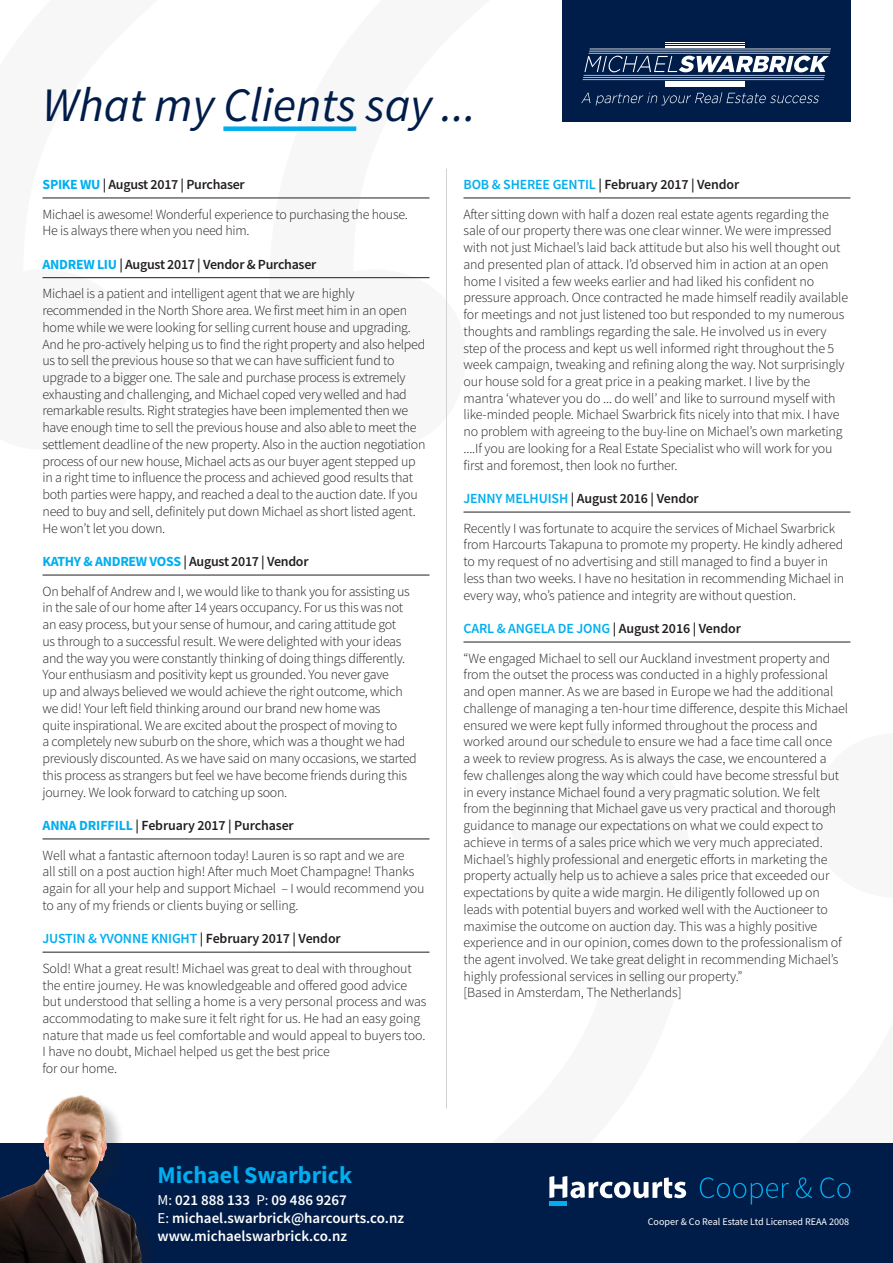
<style>
.page{position:relative;width:893px;height:1263px;background:#fff}
.page>*{position:absolute;margin:0;border:0;box-sizing:border-box;transform-origin:0 0}
.t1{font:italic 48px "Source Sans Pro";color:#001d49}
.t2{font:700 24px "Source Sans Pro";color:#00aeef}
.t3{font:600 15px "Source Sans Pro";color:#fff}
.t4{font:300 13.95px/16.8px "Source Sans Pro";letter-spacing:-.01em;color:#231f20}
.t5{font:600 13.95px "Source Sans Pro";letter-spacing:-.01em;color:#231f20}
.t6{font:10.05px "Source Sans Pro";color:#fff}
.s1{font-weight:700;color:#00aeef}
.s2{color:#00aeef}
.s3{font-weight:400}
</style>
<div class="page">
<div style="left:0;top:1144px;width:893px;height:119px;background:#001d49"></div>
<svg style="left:700px;top:1177px;width:89px;height:27px"></svg>
<svg style="left:796px;top:1177px;width:16px;height:21px"></svg>
<svg style="left:820px;top:1177px;width:30px;height:21px"></svg>
<svg style="left:549px;top:1176px;width:137px;height:22px"></svg>
<hr style="left:549px;top:1202px;width:18px;height:4px;background:#00aeef">
<div style="left:562px;top:0;width:288px;height:121px;background:#001d49"></div>
<svg style="left:584px;top:56px;width:245px;height:16px"></svg>
<hr style="left:589px;top:51px;width:241px;height:1px;background:#fff">
<hr style="left:590px;top:49px;width:241px;height:1px;background:#fff">
<hr style="left:665px;top:47px;width:80px;height:1px;background:#fff">
<hr style="left:665px;top:46px;width:80px;height:1px;background:#fff">
<hr style="left:665px;top:44px;width:80px;height:1px;background:#fff">
<hr style="left:665px;top:45px;width:80px;height:1px;background:#fff">
<hr style="left:665px;top:42px;width:80px;height:1px;background:#fff">
<hr style="left:665px;top:43px;width:80px;height:1px;background:#fff">
<hr style="left:584px;top:75px;width:241px;height:1px;background:#fff">
<hr style="left:583px;top:77px;width:241px;height:1px;background:#fff">
<hr style="left:665px;top:81px;width:80px;height:1px;background:#fff">
<hr style="left:665px;top:82px;width:80px;height:1px;background:#fff">
<hr style="left:665px;top:84px;width:80px;height:1px;background:#fff">
<hr style="left:665px;top:86px;width:80px;height:1px;background:#fff">
<hr style="left:589px;top:53px;width:241px;height:1px;background:#fff">
<hr style="left:582px;top:80px;width:242px;height:1px;background:#fff">
<hr style="left:583px;top:79px;width:241px;height:1px;background:#fff">
<svg style="left:581px;top:93px;width:9px;height:10px"></svg>
<svg style="left:596px;top:92px;width:223px;height:13px"></svg>
<hr style="left:446px;top:169px;width:1px;height:939px;background:#d1d2d4">
<div style="left:223px;top:126px;width:133px;height:5px;background:#00aeef"></div>
<div style="left:0;top:1098px;width:173px;height:165px;background:#231f20;opacity:.25"></div>
<img style="left:0;top:1095px;width:158px;height:168px">
<hr style="left:43px;top:198px;width:386px;height:1px;background:#231f20">
<hr style="left:43px;top:277px;width:386px;height:1px;background:#231f20">
<hr style="left:43px;top:575px;width:386px;height:1px;background:#231f20">
<hr style="left:43px;top:838px;width:386px;height:1px;background:#231f20">
<hr style="left:43px;top:952px;width:386px;height:1px;background:#231f20">
<hr style="left:463px;top:198px;width:387px;height:1px;background:#231f20">
<hr style="left:463px;top:512px;width:387px;height:1px;background:#231f20">
<hr style="left:463px;top:642px;width:387px;height:1px;background:#231f20">
<p class="t1" style="left:43px;top:75px;width:435px">What my Clients say ...</p>
<p class="t5" style="left:43px;top:175px;width:204px"><span class="s1">SPIKE WU</span> | August 2017 | Purchaser</p>
<p class="t4" style="left:43px;top:206px;width:367px">Michael is awesome! Wonderful experience to purchasing the house.<br>He is always there when you need him.</p>
<p class="t5" style="left:43px;top:255px;width:275px"><span class="s1">ANDREW LIU</span> | August 2017 | Vendor &amp; Purchaser</p>
<p class="t4" style="left:43px;top:285px;width:384px">Michael is a patient and intelligent agent that we are highly recommended in the North Shore area. We first meet him in an open home while we were looking for selling current house and upgrading.<br>And he pro-actively helping us to find the right property and also helped us to sell the previous house so that we can have sufficient fund to upgrade to a bigger one. The sale and purchase process is extremely exhausting and challenging, and Michael coped very welled and had remarkable results. Right strategies have been implemented then we have enough time to sell the previous house and also able to meet the settlement deadline of the new property. Also in the auction negotiation process of our new house, Michael acts as our buyer agent stepped up in a right time to influence the process and achieved good results that both parties were happy, and reached a deal to the auction date. If you need to buy and sell, definitely put down Michael as short listed agent.<br>He won’t let you down.</p>
<p class="t5" style="left:43px;top:552px;width:268px"><span class="s1">KATHY &amp; ANDREW VOSS</span> | August 2017 | Vendor</p>
<p class="t4" style="left:43px;top:583px;width:376px">On behalf of Andrew and I, we would like to thank you for assisting us in the sale of our home after 14 years occupancy. For us this was not an easy process, but your sense of humour, and caring attitude got<br>us through to a successful result. We were delighted with your ideas and the way you were constantly thinking of doing things differently.<br>Your enthusiasm and positivity kept us grounded. You never gave<br>up and always believed we would achieve the right outcome, which we did! Your left field thinking around our brand new home was<br>quite inspirational. We are excited about the prospect of moving to<br>a completely new suburb on the shore, which was a thought we had previously discounted. As we have said on many occasions, we started this process as strangers but feel we have become friends during this journey. We look forward to catching up soon.</p>
<p class="t5" style="left:43px;top:816px;width:253px"><span class="s1">ANNA DRIFFILL</span> | February 2017 | Purchaser</p>
<p class="t4" style="left:43px;top:846px;width:384px">Well what a fantastic afternoon today! Lauren is so rapt and we are<br>all still on a post auction high! After much Moet Champagne! Thanks again for all your help and support Michael – I would recommend you to any of my friends or clients buying or selling.</p>
<p class="t5" style="left:43px;top:929px;width:300px"><span class="s2">JUSTIN &amp; YVONNE KNIGHT</span> | February 2017 | Vendor</p>
<p class="t4" style="left:43px;top:960px;width:385px">Sold! What a great result! Michael was great to deal with throughout the entire journey. He was knowledgeable and offered good advice but understood that selling a home is a very personal process and was accommodating to make sure it felt right for us. He had an easy going nature that made us feel comfortable and would appeal to buyers too.<br>I have no doubt, Michael helped us get the best price<br>for our home.</p>
<p class="t2" style="left:157px;top:1158px;width:196px">Michael Swarbrick</p>
<p class="t3" style="left:157px;top:1190px;width:191px"><span class="s3">M:</span> 021 888 133 <span class="s3">P:</span> 09 486 9267</p>
<p class="t3" style="left:157px;top:1208px;width:248px"><span class="s3">E:</span> michael.swarbrick@harcourts.co.nz</p>
<p class="t3" style="left:157px;top:1226px;width:191px">www.michaelswarbrick.co.nz</p>
<p class="t5" style="left:463px;top:175px;width:277px"><span class="s2">BOB &amp; SHEREE GENTIL</span> | February 2017 | Vendor</p>
<p class="t4" style="left:463px;top:206px;width:386px">After sitting down with half a dozen real estate agents regarding the sale of our property there was one clear winner. We were impressed with not just Michael’s laid back attitude but also his well thought out and presented plan of attack. I’d observed him in action at an open home I visited a few weeks earlier and had liked his confident no pressure approach. Once contracted he made himself readily available for meetings and not just listened too but responded to my numerous thoughts and ramblings regarding the sale. He involved us in every step of the process and kept us well informed right throughout the 5 week campaign, tweaking and refining along the way. Not surprisingly our house sold for a great price in a peaking market. I live by the mantra ‘whatever you do ... do well’ and like to surround myself with like-minded people. Michael Swarbrick fits nicely into that mix. I have no problem with agreeing to the buy-line on Michael’s own marketing ....If you are looking for a Real Estate Specialist who will work for you first and foremost, then look no further.</p>
<p class="t5" style="left:463px;top:489px;width:237px"><span class="s2">JENNY MELHUISH</span> | August 2016 | Vendor</p>
<p class="t4" style="left:463px;top:520px;width:382px">Recently I was fortunate to acquire the services of Michael Swarbrick from Harcourts Takapuna to promote my property. He kindly adhered to my request of no advertising and still managed to find a buyer in less than two weeks. I have no hesitation in recommending Michael in every way, who’s patience and integrity are without question.</p>
<p class="t5" style="left:463px;top:619px;width:279px"><span class="s2">CARL &amp; ANGELA DE JONG</span> | August 2016 | Vendor</p>
<p class="t4" style="left:463px;top:650px;width:386px">“We engaged Michael to sell our Auckland investment property and from the outset the process was conducted in a highly professional and open manner. As we are based in Europe we had the additional challenge of managing a ten-hour time difference, despite this Michael ensured we were kept fully informed throughout the process and worked around our schedule to ensure we had a face time call once<br>a week to review progress. As is always the case, we encountered a few challenges along the way which could have become stressful but in every instance Michael found a very pragmatic solution. We felt from the beginning that Michael gave us very practical and thorough guidance to manage our expectations on what we could expect to achieve in terms of a sales price which we very much appreciated.<br>Michael’s highly professional and energetic efforts in marketing the property actually help us to achieve a sales price that exceeded our expectations by quite a wide margin. He diligently followed up on leads with potential buyers and worked well with the Auctioneer to maximise the outcome on auction day. This was a highly positive experience and in our opinion, comes down to the professionalism of the agent involved. We take great delight in recommending Michael’s highly professional services in selling our property.”<br>[Based in Amsterdam, The Netherlands]</p>
<p class="t6" style="left:648px;top:1215px;width:203px">Cooper &amp; Co Real Estate Ltd Licensed REAA 2008</p>
</div>
